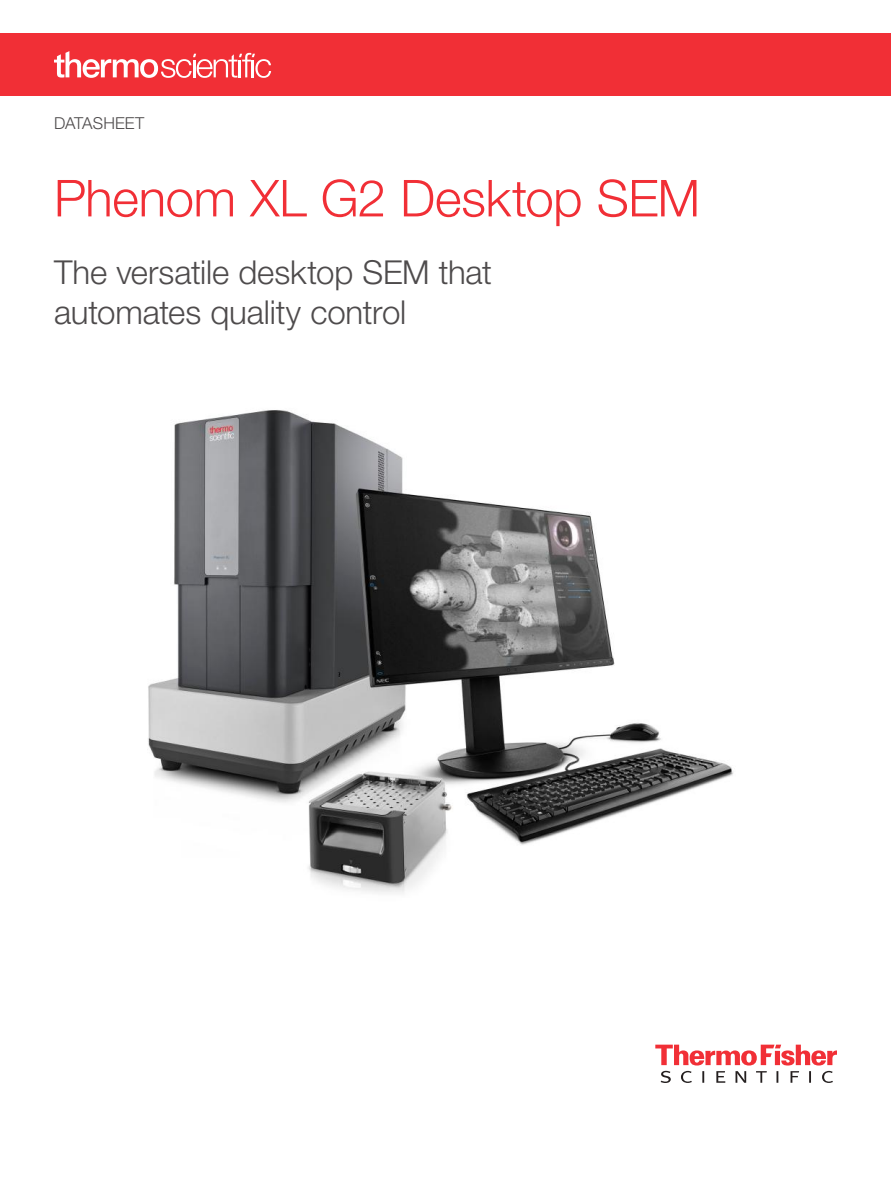
<style>
.page{position:relative;width:891px;height:1188px;background:#fff}
.page>*{position:absolute;margin:0;border:0;box-sizing:border-box;transform-origin:0 0}
.t1{font:300 51px "Helvetica Neue LT Pro";letter-spacing:-.01em;color:#f12f36}
.t2{font:300 33px/40.5px "Helvetica Neue LT Pro";letter-spacing:-.005em;color:#4e4b4c}
.t3{font:300 16.5px "Helvetica Neue LT Pro";color:#4e4b4c}
</style>
<div class="page">
<svg style="left:655px;top:1045px;width:182px;height:38px"></svg>
<img style="left:148px;top:410px;width:586px;height:483px">
<div style="left:0;top:33px;width:891px;height:63px;background:#f12f36"></div>
<svg style="left:54px;top:51px;width:217px;height:27px"></svg>
<p class="t3" style="left:54px;top:113px;width:92px">DATASHEET</p>
<h1 class="t1" style="left:54px;top:167px;width:648px">Phenom XL G2 Desktop SEM</h1>
<p class="t2" style="left:54px;top:251px;width:440px">The versatile desktop SEM that automates quality control</p>
</div>
